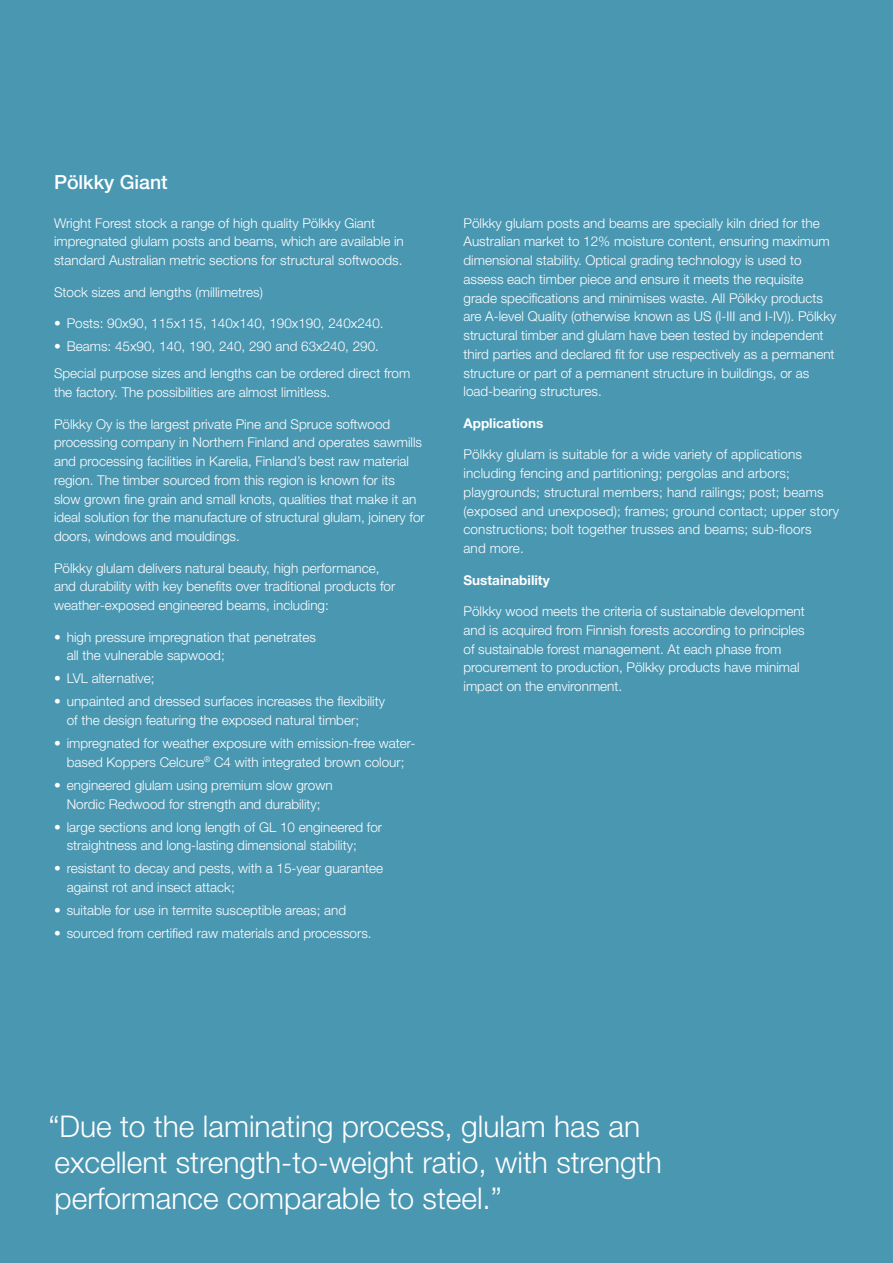
<style>
.page{position:relative;width:893px;height:1263px;background:#4a97b2}
.page>*{position:absolute;margin:0;border:0;box-sizing:border-box;transform-origin:0 0}
.BC_Helvetica{font:300 30px/36px "Helvetica Neue LT Std";color:#fff}
.BC_Helvetica-2{font:500 19.5px "Helvetica Neue LT Std";color:#fff}
.BC_Helvetica-3{font:300 13.5px/18.8px "Helvetica Neue LT Std";color:#fff}
.BC_Helvetica-4{font:700 13.5px "Helvetica Neue LT Std";color:#fff}
</style>
<div class="page">
<p class="BC_Helvetica-2" style="left:54px;top:170px;width:115px">Pölkky Giant</p>
<p class="BC_Helvetica-3" style="left:54px;top:213px;width:351px">Wright Forest stock a range of high quality Pölkky Giant impregnated glulam posts and beams, which are available in standard Australian metric sections for structural softwoods.</p>
<p class="BC_Helvetica-3" style="left:54px;top:282px;width:211px">Stock sizes and lengths (millimetres)</p>
<p class="BC_Helvetica-3" style="left:54px;top:314px;width:331px">• Posts: 90x90, 115x115, 140x140, 190x190, 240x240.</p>
<p class="BC_Helvetica-3" style="left:54px;top:337px;width:326px">• Beams: 45x90, 140, 190, 240, 290 and 63x240, 290.</p>
<p class="BC_Helvetica-3" style="left:54px;top:364px;width:358px">Special purpose sizes and lengths can be ordered direct from the factory. The possibilities are almost limitless.</p>
<p class="BC_Helvetica-3" style="left:54px;top:414px;width:372px">Pölkky Oy is the largest private Pine and Spruce softwood processing company in Northern Finland and operates sawmills and processing facilities in Karelia, Finland’s best raw material region. The timber sourced from this region is known for its<br>slow grown fine grain and small knots, qualities that make it an ideal solution for the manufacture of structural glulam, joinery for doors, windows and mouldings.</p>
<p class="BC_Helvetica-3" style="left:54px;top:558px;width:343px">Pölkky glulam delivers natural beauty, high performance, and durability with key benefits over traditional products for weather-exposed engineered beams, including:</p>
<p class="BC_Helvetica-3" style="left:67px;top:627px;width:251px;text-indent:-13px">• high pressure impregnation that penetrates all the vulnerable sapwood;</p>
<p class="BC_Helvetica-3" style="left:54px;top:669px;width:102px">• LVL alternative;</p>
<p class="BC_Helvetica-3" style="left:67px;top:692px;width:320px;text-indent:-13px">• unpainted and dressed surfaces increases the flexibility of the design featuring the exposed natural timber;</p>
<p class="BC_Helvetica-3" style="left:54px;top:734px;width:363px;text-align:center">• impregnated for weather exposure with emission-free water&shy;based Koppers Celcure<sup>®</sup> C4 with integrated brown colour;</p>
<p class="BC_Helvetica-3" style="left:54px;top:775px;width:280px;text-align:center">• engineered glulam using premium slow grown<br>Nordic Redwood for strength and durability;</p>
<p class="BC_Helvetica-3" style="left:67px;top:817px;width:317px;text-indent:-13px">• large sections and long length of GL 10 engineered for straightness and long-lasting dimensional stability;</p>
<p class="BC_Helvetica-3" style="left:67px;top:859px;width:318px;text-indent:-13px">• resistant to decay and pests, with a 15-year guarantee against rot and insect attack;</p>
<p class="BC_Helvetica-3" style="left:54px;top:901px;width:294px">• suitable for use in termite susceptible areas; and</p>
<p class="BC_Helvetica-3" style="left:54px;top:924px;width:319px">• sourced from certified raw materials and processors.</p>
<p class="BC_Helvetica-3" style="left:463px;top:213px;width:374px">Pölkky glulam posts and beams are specially kiln dried for the Australian market to 12% moisture content, ensuring maximum dimensional stability. Optical grading technology is used to assess each timber piece and ensure it meets the requisite grade specifications and minimises waste. All Pölkky products are A-level Quality (otherwise known as US (I-III and I-IV)). Pölkky structural timber and glulam have been tested by independent third parties and declared fit for use respectively as a permanent structure or part of a permanent structure in buildings, or as load-bearing structures.</p>
<p class="BC_Helvetica-4" style="left:463px;top:415px;width:81px">Applications</p>
<p class="BC_Helvetica-3" style="left:463px;top:445px;width:377px">Pölkky glulam is suitable for a wide variety of applications including fencing and partitioning; pergolas and arbors; playgrounds; structural members; hand railings; post; beams (exposed and unexposed); frames; ground contact; upper story constructions; bolt together trusses and beams; sub-floors<br>and more.</p>
<p class="BC_Helvetica-4" style="left:463px;top:571px;width:88px">Sustainability</p>
<p class="BC_Helvetica-3" style="left:463px;top:602px;width:343px">Pölkky wood meets the criteria of sustainable development and is acquired from Finnish forests according to principles of sustainable forest management. At each phase from procurement to production, Pölkky products have minimal impact on the environment.</p>
<p class="BC_Helvetica" style="left:48px;top:1108px;width:615px">“Due to the laminating process, glulam has an excellent strength-to-weight ratio, with strength performance comparable to steel.”</p>
</div>
